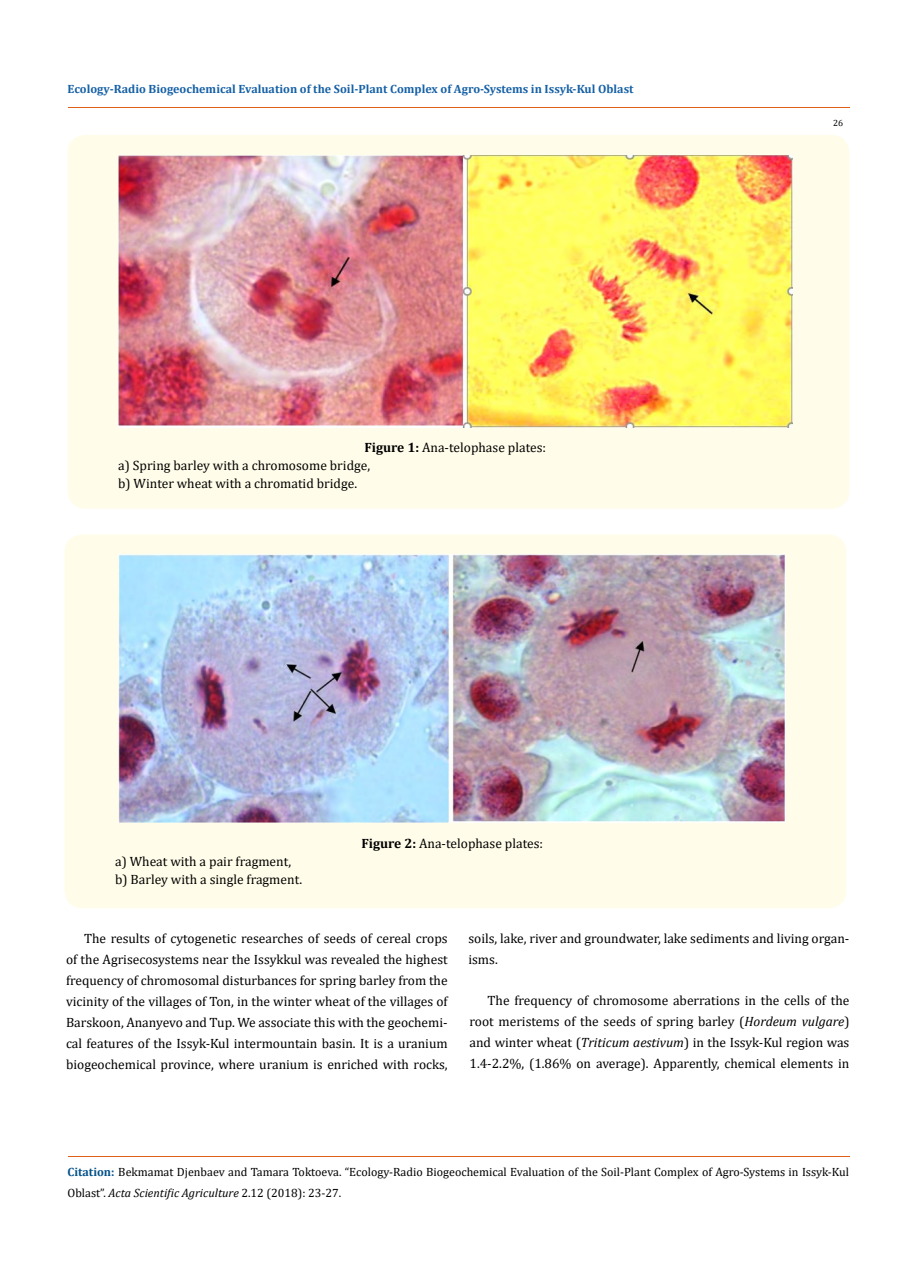
<style>
.page{position:relative;width:917px;height:1262px;background:#fff}
.page>*{position:absolute;margin:0;border:0;box-sizing:border-box;transform-origin:0 0}
.t1{font:13.5px/21px "Cambria";color:#000}
.t2{font:12px/21px "Cambria";color:#000}
.t3{font:700 12px "Cambria";color:#1560a6}
.t4{font:9px "Cambria";color:#000}
.s1{font-weight:700}
.s2{font-style:italic}
.s3{font-weight:700;color:#035089}
</style>
<div class="page">
<div style="left:68px;top:135px;width:781px;height:374px;background:#fffde9;border-radius:18px"></div>
<img style="left:118px;top:155px;width:674px;height:273px">
<div style="left:64px;top:534px;width:782px;height:374px;background:#fffde9;border-radius:18px"></div>
<img style="left:118px;top:554px;width:667px;height:268px">
<hr style="left:68px;top:108px;width:781px;height:1px;background:#e05d1a">
<hr style="left:68px;top:1156px;width:781px;height:1px;background:#e05d1a">
<p class="t3" style="left:68px;top:81px;width:567px">Ecology-Radio Biogeochemical Evaluation of the Soil-Plant Complex of Agro-Systems in Issyk-Kul Oblast</p>
<p class="t1" style="left:118px;top:438px;width:429px;line-height:18px;text-indent:246px"><span class="s1">Figure 1:</span> Ana-telophase plates: a) Spring barley with a chromosome bridge,<br>b) Winter wheat with a chromatid bridge.</p>
<p class="t1" style="left:115px;top:852px;width:189px;line-height:18px">a) Wheat with a pair fragment, b) Barley with a single fragment.</p>
<p class="t1" style="left:361px;top:833px;width:183px"><span class="s1">Figure 2:</span> Ana-telophase plates:</p>
<p class="t4" style="left:833px;top:118px;width:11px">26</p>
<p class="t1" style="left:66px;top:928px;width:383px;text-align:justify;text-indent:18px">The results of cytogenetic researches of seeds of cereal crops of the Agrisecosystems near the Issykkul was revealed the highest frequency of chromosomal disturbances for spring barley from the vicinity of the villages of Ton, in the winter wheat of the villages of Barskoon, Ananyevo and Tup. We associate this with the geochemi&shy;cal features of the Issyk-Kul intermountain basin. It is a uranium biogeochemical province, where uranium is enriched with rocks,</p>
<p class="t1" style="left:468px;top:928px;width:382px">soils, lake, river and groundwater, lake sediments and living organ&shy;isms.</p>
<p class="t1" style="left:469px;top:989px;width:381px;text-align:justify;text-indent:18px">The frequency of chromosome aberrations in the cells of the root meristems of the seeds of spring barley (<span class="s2">Hordeum vulgare</span>) and winter wheat (<span class="s2">Triticum aestivum</span>) in the Issyk-Kul region was 1.4-2.2%, (1.86% on average). Apparently, chemical elements in</p>
<p class="t2" style="left:67px;top:1161px;width:783px"><span class="s3">Citation:</span> Bekmamat Djenbaev and Tamara Toktoeva. “Ecology-Radio Biogeochemical Evaluation of the Soil-Plant Complex of Agro-Systems in Issyk-Kul<br>Oblast”. <span class="s2">Acta Scientific Agriculture</span> 2.12 (2018): 23-27.</p>
</div>
